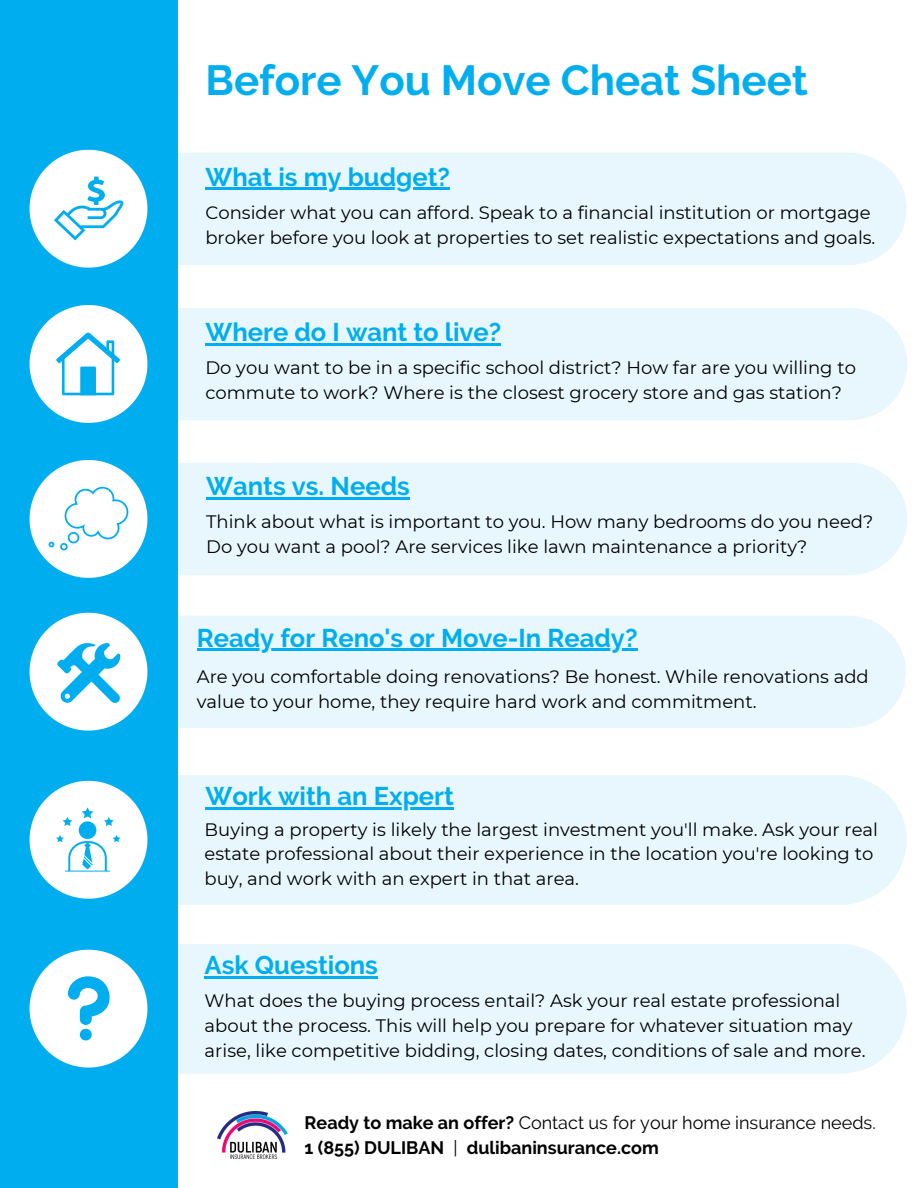
<style>
.page{position:relative;width:918px;height:1188px;background:#fff}
.page>*{position:absolute;margin:0;border:0;box-sizing:border-box;transform-origin:0 0}
.t1{font:700 42px "Raleway";color:#00aeef}
.t2{font:700 25.5px "Raleway";color:#00aeef}
.t3{font:18px/24.8px "Montserrat";color:#000}
.t4{font:700 18px/24.8px "Raleway";color:#000}
.s1{font-weight:400}
</style>
<div class="page">
<div style="left:177px;top:616px;width:729px;height:112px;background:#e7f7fd"></div>
<div style="left:177px;top:153px;width:730px;height:112px;background:#e7f7fd"></div>
<div style="left:177px;top:944px;width:730px;height:130px;background:#e7f7fd"></div>
<div style="left:178px;top:463px;width:729px;height:112px;background:#e7f7fd"></div>
<div style="left:0;top:0;width:177px;height:1188px;background:#00aeef"></div>
<svg style="left:30px;top:150px;width:117px;height:118px"></svg>
<svg style="left:30px;top:305px;width:117px;height:118px"></svg>
<svg style="left:30px;top:460px;width:117px;height:118px"></svg>
<svg style="left:30px;top:613px;width:117px;height:118px"></svg>
<svg style="left:30px;top:781px;width:117px;height:118px"></svg>
<svg style="left:30px;top:950px;width:117px;height:118px"></svg>
<hr style="left:205px;top:188px;width:245px;height:2px;background:#00aeef">
<div style="left:178px;top:308px;width:729px;height:112px;background:#e7f7fd"></div>
<hr style="left:205px;top:343px;width:296px;height:2px;background:#00aeef">
<hr style="left:206px;top:497px;width:204px;height:3px;background:#00aeef">
<hr style="left:197px;top:649px;width:440px;height:2px;background:#00aeef">
<div style="left:177px;top:775px;width:730px;height:130px;background:#e7f7fd"></div>
<hr style="left:205px;top:807px;width:249px;height:2px;background:#00aeef">
<hr style="left:205px;top:976px;width:173px;height:2px;background:#00aeef">
<img style="left:218px;top:1112px;width:69px;height:47px">
<h1 class="t1" style="left:205px;top:55px;width:604px">Before You Move Cheat Sheet</h1>
<h2 class="t2" style="left:205px;top:162px;width:246px">What is my budget?</h2>
<p class="t3" style="left:205px;top:200px;width:672px">Consider what you can afford. Speak to a financial institution or mortgage broker before you look at properties to set realistic expectations and goals.</p>
<h2 class="t2" style="left:205px;top:317px;width:297px">Where do I want to live?</h2>
<p class="t3" style="left:205px;top:355px;width:652px">Do you want to be in a specific school district? How far are you willing to commute to work? Where is the closest grocery store and gas station?</p>
<h2 class="t2" style="left:206px;top:471px;width:205px">Wants vs. Needs</h2>
<p class="t3" style="left:206px;top:510px;width:669px">Think about what is important to you. How many bedrooms do you need?<br>Do you want a pool? Are services like lawn maintenance a priority?</p>
<h2 class="t2" style="left:197px;top:623px;width:442px">Ready for Reno's or Move-In Ready?</h2>
<p class="t3" style="left:197px;top:664px;width:674px">Are you comfortable doing renovations? Be honest. While renovations add value to your home, they require hard work and commitment.</p>
<h2 class="t2" style="left:205px;top:781px;width:250px">Work with an Expert</h2>
<p class="t3" style="left:205px;top:817px;width:675px">Buying a property is likely the largest investment you'll make. Ask your real estate professional about their experience in the location you're looking to buy, and work with an expert in that area.</p>
<h2 class="t2" style="left:205px;top:950px;width:175px">Ask Questions</h2>
<p class="t3" style="left:205px;top:988px;width:662px">What does the buying process entail? Ask your real estate professional about the process. This will help you prepare for whatever situation may arise, like competitive bidding, closing dates, conditions of sale and more.</p>
<p class="t4" style="left:305px;top:1110px;width:573px">Ready to make an offer? <span class="s1">Contact us for your home insurance needs.<br></span>1 (855) DULIBAN <span class="s1">|</span> dulibaninsurance.com</p>
</div>
